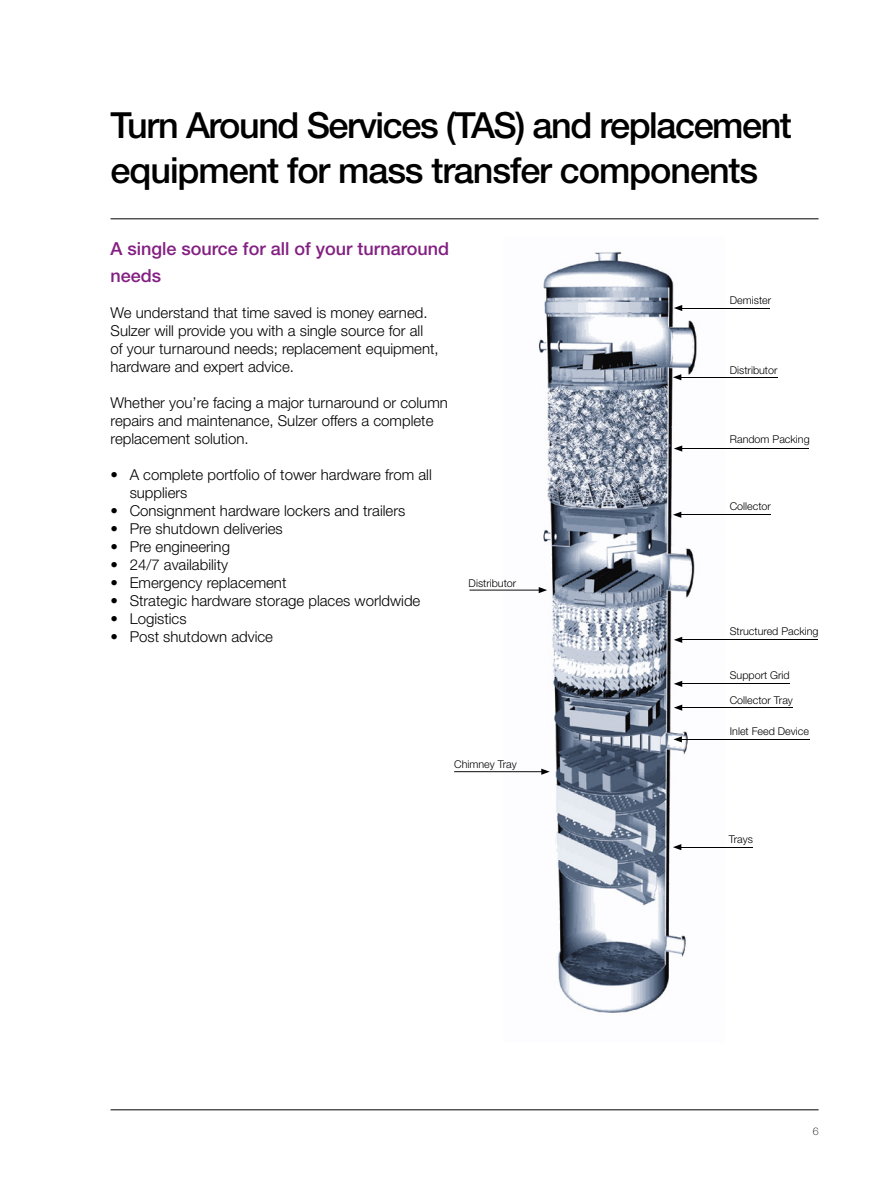
<style>
.page{position:relative;width:893px;height:1191px;background:#fff}
.page>*{position:absolute;margin:0;border:0;box-sizing:border-box;transform-origin:0 0}
.t1{font:500 36px/45px "Helvetica Neue LT Pro";letter-spacing:-.03em;color:#000}
.Subtitle_with_line{font:500 18px/27px "Helvetica Neue LT Pro";color:#831f82}
.Body_text{font:300 15px/18px "Helvetica Neue LT Pro";color:#000}
.t2{font:300 10.8px "Helvetica Neue LT Pro";color:#000}
.t3{font:100 10.5px "Helvetica Neue LT Pro";color:#000}
</style>
<div class="page">
<hr style="left:111px;top:218px;width:708px;height:1px;background:#000">
<hr style="left:111px;top:1109px;width:708px;height:1px;background:#000">
<img style="left:504px;top:251px;width:221px;height:762px">
<hr style="left:679px;top:377px;width:98px;height:1px;background:#000">
<svg style="left:673px;top:374px;width:8px;height:6px"></svg>
<hr style="left:680px;top:448px;width:129px;height:1px;background:#000">
<svg style="left:674px;top:445px;width:8px;height:6px"></svg>
<hr style="left:680px;top:307px;width:90px;height:1px;background:#000">
<svg style="left:674px;top:305px;width:8px;height:6px"></svg>
<hr style="left:469px;top:589px;width:72px;height:1px;background:#000">
<svg style="left:539px;top:587px;width:8px;height:6px"></svg>
<hr style="left:454px;top:771px;width:89px;height:1px;background:#000">
<svg style="left:541px;top:768px;width:9px;height:7px"></svg>
<hr style="left:680px;top:639px;width:138px;height:1px;background:#000">
<svg style="left:674px;top:637px;width:8px;height:6px"></svg>
<hr style="left:680px;top:683px;width:110px;height:1px;background:#000">
<svg style="left:674px;top:681px;width:8px;height:6px"></svg>
<hr style="left:680px;top:707px;width:113px;height:1px;background:#000">
<svg style="left:674px;top:704px;width:8px;height:6px"></svg>
<hr style="left:679px;top:846px;width:74px;height:1px;background:#000">
<svg style="left:673px;top:844px;width:8px;height:6px"></svg>
<hr style="left:679px;top:514px;width:92px;height:1px;background:#000">
<svg style="left:673px;top:511px;width:8px;height:7px"></svg>
<hr style="left:680px;top:739px;width:129px;height:1px;background:#000">
<svg style="left:673px;top:736px;width:9px;height:6px"></svg>
<p class="t1" style="left:111px;top:102px;width:683px">Turn Around Services (TAS) and replacement equipment for mass transfer components</p>
<p class="Subtitle_with_line" style="left:111px;top:234px;width:340px">A single source for all of your turnaround needs</p>
<p class="Body_text" style="left:111px;top:303px;width:330px">We understand that time saved is money earned.<br>Sulzer will provide you with a single source for all of your turnaround needs; replacement equipment, hardware and expert advice.</p>
<p class="Body_text" style="left:111px;top:393px;width:339px">Whether you’re facing a major turnaround or column repairs and maintenance, Sulzer offers a complete replacement solution.</p>
<p class="Body_text" style="left:130px;top:465px;width:304px;text-indent:-19px">• A complete portfolio of tower hardware from all suppliers</p>
<p class="Body_text" style="left:111px;top:501px;width:296px">• Consignment hardware lockers and trailers</p>
<p class="Body_text" style="left:111px;top:519px;width:174px">• Pre shutdown deliveries</p>
<p class="Body_text" style="left:111px;top:537px;width:121px">• Pre engineering</p>
<p class="Body_text" style="left:111px;top:555px;width:119px">• 24/7 availability</p>
<p class="Body_text" style="left:111px;top:573px;width:177px">• Emergency replacement</p>
<p class="Body_text" style="left:111px;top:591px;width:311px">• Strategic hardware storage places worldwide</p>
<p class="Body_text" style="left:111px;top:609px;width:78px">• Logistics</p>
<p class="Body_text" style="left:111px;top:627px;width:164px">• Post shutdown advice</p>
<p class="t2" style="left:469px;top:576px;width:49px">Distributor</p>
<p class="t2" style="left:454px;top:757px;width:64px">Chimney Tray</p>
<p class="t2" style="left:730px;top:293px;width:43px">Demister</p>
<p class="t2" style="left:730px;top:363px;width:49px">Distributor</p>
<p class="t2" style="left:730px;top:433px;width:81px">Random Packing</p>
<p class="t2" style="left:730px;top:499px;width:43px">Collector</p>
<p class="t2" style="left:730px;top:625px;width:90px">Structured Packing</p>
<p class="t2" style="left:730px;top:668px;width:62px">Support Grid</p>
<p class="t2" style="left:730px;top:693px;width:65px">Collector Tray</p>
<p class="t2" style="left:730px;top:724px;width:81px">Inlet Feed Device</p>
<p class="t2" style="left:729px;top:833px;width:26px">Trays</p>
<p class="t3" style="left:813px;top:1124px;width:7px">6</p>
</div>
